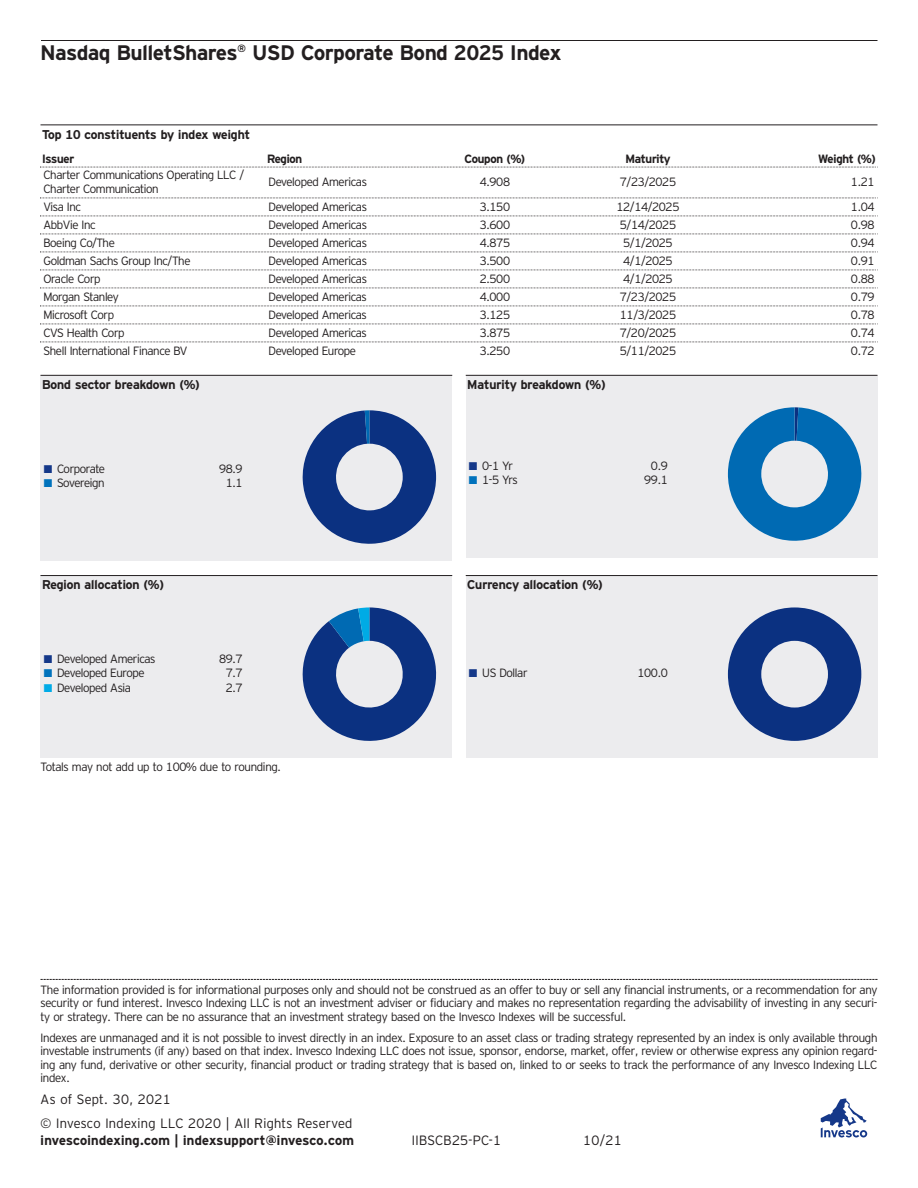
<style>
.page{position:relative;width:918px;height:1188px;background:#fff}
.page>*{position:absolute;margin:0;border:0;box-sizing:border-box;transform-origin:0 0}
.t1{font:700 21px "Invesco Interstate";color:#231f20}
.t2{font:300 13.5px/24.8px "Invesco Interstate";letter-spacing:.025em;color:#231f20}
.t3{font:700 13.5px "Invesco Interstate";letter-spacing:.025em;color:#231f20}
.t4{font:700 12.75px "Invesco Interstate";color:#231f20}
.t5{font:300 12px/13.5px "Invesco Interstate";letter-spacing:-.03em;color:#231f20;text-align:justify}
.t6{font:700 12px "Invesco Interstate";letter-spacing:-.02em;color:#231f20}
.s1{color:#153889}
.s2{color:#0072bc}
.s3{color:#00abe7}
</style>
<div class="page">
<div style="left:466px;top:575px;width:412px;height:182px;background:#ececee"></div>
<div style="left:40px;top:575px;width:412px;height:182px;background:#ececee"></div>
<div style="left:466px;top:375px;width:412px;height:182px;background:#ececee"></div>
<div style="left:40px;top:375px;width:412px;height:185px;background:#ececee"></div>
<hr style="left:40px;top:40px;width:838px;height:1px;background:#231f20">
<svg style="left:40px;top:979px;width:838px;height:1px"></svg>
<svg style="left:821px;top:1099px;width:46px;height:38px"></svg>
<hr style="left:40px;top:124px;width:838px;height:1px;background:#231f20">
<svg style="left:40px;top:167px;width:838px;height:1px"></svg>
<svg style="left:40px;top:198px;width:838px;height:1px"></svg>
<svg style="left:40px;top:216px;width:838px;height:1px"></svg>
<svg style="left:40px;top:234px;width:838px;height:1px"></svg>
<svg style="left:40px;top:252px;width:838px;height:1px"></svg>
<svg style="left:40px;top:270px;width:838px;height:1px"></svg>
<svg style="left:40px;top:288px;width:838px;height:1px"></svg>
<svg style="left:40px;top:306px;width:838px;height:1px"></svg>
<svg style="left:40px;top:324px;width:838px;height:1px"></svg>
<svg style="left:40px;top:342px;width:838px;height:1px"></svg>
<hr style="left:40px;top:375px;width:412px;height:1px;background:#231f20">
<svg style="left:302px;top:410px;width:135px;height:134px"></svg>
<hr style="left:466px;top:375px;width:412px;height:1px;background:#231f20">
<svg style="left:727px;top:407px;width:135px;height:134px"></svg>
<hr style="left:40px;top:575px;width:412px;height:1px;background:#231f20">
<svg style="left:302px;top:607px;width:135px;height:134px"></svg>
<hr style="left:466px;top:575px;width:412px;height:1px;background:#231f20">
<svg style="left:728px;top:607px;width:133px;height:134px"></svg>
<h1 class="t1" style="left:40px;top:46px;width:522px">Nasdaq BulletShares<sup>®</sup> USD Corporate Bond 2025 Index</h1>
<p class="t4" style="left:42px;top:130px;width:209px">Top 10 constituents by index weight</p>
<p class="t6" style="left:42px;top:155px;width:34px">Issuer</p>
<p class="t6" style="left:267px;top:155px;width:37px">Region</p>
<p class="t6" style="left:465px;top:155px;width:62px">Coupon (%)</p>
<p class="t6" style="left:625px;top:155px;width:47px">Maturity</p>
<p class="t6" style="left:818px;top:155px;width:59px">Weight (%)</p>
<p class="t5" style="left:43px;top:170px;width:202px">Charter Communications Operating LLC /<br>Charter Communication</p>
<p class="t5" style="left:268px;top:176px;width:100px">Developed Americas</p>
<p class="t5" style="left:480px;top:176px;width:32px">4.908</p>
<p class="t5" style="left:620px;top:176px;width:58px">7/23/2025</p>
<p class="t5" style="left:851px;top:176px;width:25px">1.21</p>
<p class="t5" style="left:43px;top:201px;width:39px">Visa Inc</p>
<p class="t5" style="left:268px;top:201px;width:100px">Developed Americas</p>
<p class="t5" style="left:480px;top:201px;width:32px">3.150</p>
<p class="t5" style="left:617px;top:201px;width:64px">12/14/2025</p>
<p class="t5" style="left:851px;top:201px;width:25px">1.04</p>
<p class="t5" style="left:43px;top:219px;width:54px">AbbVie Inc</p>
<p class="t5" style="left:268px;top:219px;width:100px">Developed Americas</p>
<p class="t5" style="left:480px;top:219px;width:32px">3.600</p>
<p class="t5" style="left:620px;top:219px;width:58px">5/14/2025</p>
<p class="t5" style="left:851px;top:219px;width:25px">0.98</p>
<p class="t5" style="left:43px;top:237px;width:73px">Boeing Co/The</p>
<p class="t5" style="left:268px;top:237px;width:100px">Developed Americas</p>
<p class="t5" style="left:480px;top:237px;width:32px">4.875</p>
<p class="t5" style="left:623px;top:237px;width:51px">5/1/2025</p>
<p class="t5" style="left:851px;top:237px;width:25px">0.94</p>
<p class="t5" style="left:43px;top:255px;width:148px">Goldman Sachs Group Inc/The</p>
<p class="t5" style="left:268px;top:255px;width:100px">Developed Americas</p>
<p class="t5" style="left:480px;top:255px;width:32px">3.500</p>
<p class="t5" style="left:623px;top:255px;width:51px">4/1/2025</p>
<p class="t5" style="left:851px;top:255px;width:25px">0.91</p>
<p class="t5" style="left:43px;top:273px;width:59px">Oracle Corp</p>
<p class="t5" style="left:268px;top:273px;width:100px">Developed Americas</p>
<p class="t5" style="left:480px;top:273px;width:32px">2.500</p>
<p class="t5" style="left:623px;top:273px;width:51px">4/1/2025</p>
<p class="t5" style="left:851px;top:273px;width:25px">0.88</p>
<p class="t5" style="left:43px;top:291px;width:77px">Morgan Stanley</p>
<p class="t5" style="left:268px;top:291px;width:100px">Developed Americas</p>
<p class="t5" style="left:480px;top:291px;width:32px">4.000</p>
<p class="t5" style="left:620px;top:291px;width:58px">7/23/2025</p>
<p class="t5" style="left:851px;top:291px;width:25px">0.79</p>
<p class="t5" style="left:43px;top:309px;width:72px">Microsoft Corp</p>
<p class="t5" style="left:268px;top:309px;width:100px">Developed Americas</p>
<p class="t5" style="left:480px;top:309px;width:32px">3.125</p>
<p class="t5" style="left:620px;top:309px;width:58px">11/3/2025</p>
<p class="t5" style="left:851px;top:309px;width:25px">0.78</p>
<p class="t5" style="left:43px;top:327px;width:83px">CVS Health Corp</p>
<p class="t5" style="left:268px;top:327px;width:100px">Developed Americas</p>
<p class="t5" style="left:480px;top:327px;width:32px">3.875</p>
<p class="t5" style="left:620px;top:327px;width:58px">7/20/2025</p>
<p class="t5" style="left:851px;top:327px;width:25px">0.74</p>
<p class="t5" style="left:43px;top:345px;width:146px">Shell International Finance BV</p>
<p class="t5" style="left:268px;top:345px;width:89px">Developed Europe</p>
<p class="t5" style="left:480px;top:345px;width:32px">3.250</p>
<p class="t5" style="left:620px;top:345px;width:58px">5/11/2025</p>
<p class="t5" style="left:851px;top:345px;width:25px">0.72</p>
<p class="t4" style="left:42px;top:380px;width:159px">Bond sector breakdown (%)</p>
<p class="t4" style="left:467px;top:380px;width:140px">Maturity breakdown (%)</p>
<p class="t5" style="left:44px;top:463px;width:63px"><span class="s1">■</span> Corporate</p>
<p class="t5" style="left:219px;top:463px;width:25px">98.9</p>
<p class="t5" style="left:44px;top:478px;width:62px"><span class="s2">■</span> Sovereign</p>
<p class="t5" style="left:226px;top:478px;width:18px">1.1</p>
<p class="t4" style="left:42px;top:581px;width:124px">Region allocation (%)</p>
<p class="t5" style="left:44px;top:653px;width:113px"><span class="s1">■</span> Developed Americas</p>
<p class="t5" style="left:219px;top:653px;width:25px">89.7</p>
<p class="t5" style="left:44px;top:668px;width:102px"><span class="s2">■</span> Developed Europe</p>
<p class="t5" style="left:226px;top:668px;width:18px">7.7</p>
<p class="t5" style="left:44px;top:682px;width:89px"><span class="s3">■</span> Developed Asia</p>
<p class="t5" style="left:226px;top:682px;width:18px">2.7</p>
<p class="t5" style="left:40px;top:762px;width:242px">Totals may not add up to 100% due to rounding.</p>
<p class="t5" style="left:469px;top:460px;width:46px"><span class="s1">■</span> 0-1 Yr</p>
<p class="t5" style="left:651px;top:460px;width:18px">0.9</p>
<p class="t5" style="left:469px;top:475px;width:50px"><span class="s2">■</span> 1-5 Yrs</p>
<p class="t5" style="left:644px;top:475px;width:25px">99.1</p>
<p class="t4" style="left:467px;top:581px;width:137px">Currency allocation (%)</p>
<p class="t5" style="left:469px;top:668px;width:60px"><span class="s1">■</span> US Dollar</p>
<p class="t5" style="left:638px;top:668px;width:32px">100.0</p>
<p class="t5" style="left:40px;top:984px;width:839px">The information provided is for informational purposes only and should not be construed as an offer to buy or sell any financial instruments, or a recommendation for any security or fund interest. Invesco Indexing LLC is not an investment adviser or fiduciary and makes no representation regarding the advisability of investing in any securi&shy;ty or strategy. There can be no assurance that an investment strategy based on the Invesco Indexes will be successful.</p>
<p class="t5" style="left:41px;top:1032px;width:839px">Indexes are unmanaged and it is not possible to invest directly in an index. Exposure to an asset class or trading strategy represented by an index is only available through investable instruments (if any) based on that index. Invesco Indexing LLC does not issue, sponsor, endorse, market, offer, review or otherwise express any opinion regard&shy;ing any fund, derivative or other security, financial product or trading strategy that is based on, linked to or seeks to track the performance of any Invesco Indexing LLC index.</p>
<p class="t2" style="left:41px;top:1088px;width:313px">As of Sept. 30, 2021<br>© Invesco Indexing LLC 2020 | All Rights Reserved</p>
<p class="t3" style="left:41px;top:1135px;width:315px">invescoindexing.com | indexsupport@invesco.com</p>
<p class="t2" style="left:412px;top:1129px;width:91px">IIBSCB25-PC-1</p>
<p class="t2" style="left:583px;top:1129px;width:40px">10/21</p>
</div>
